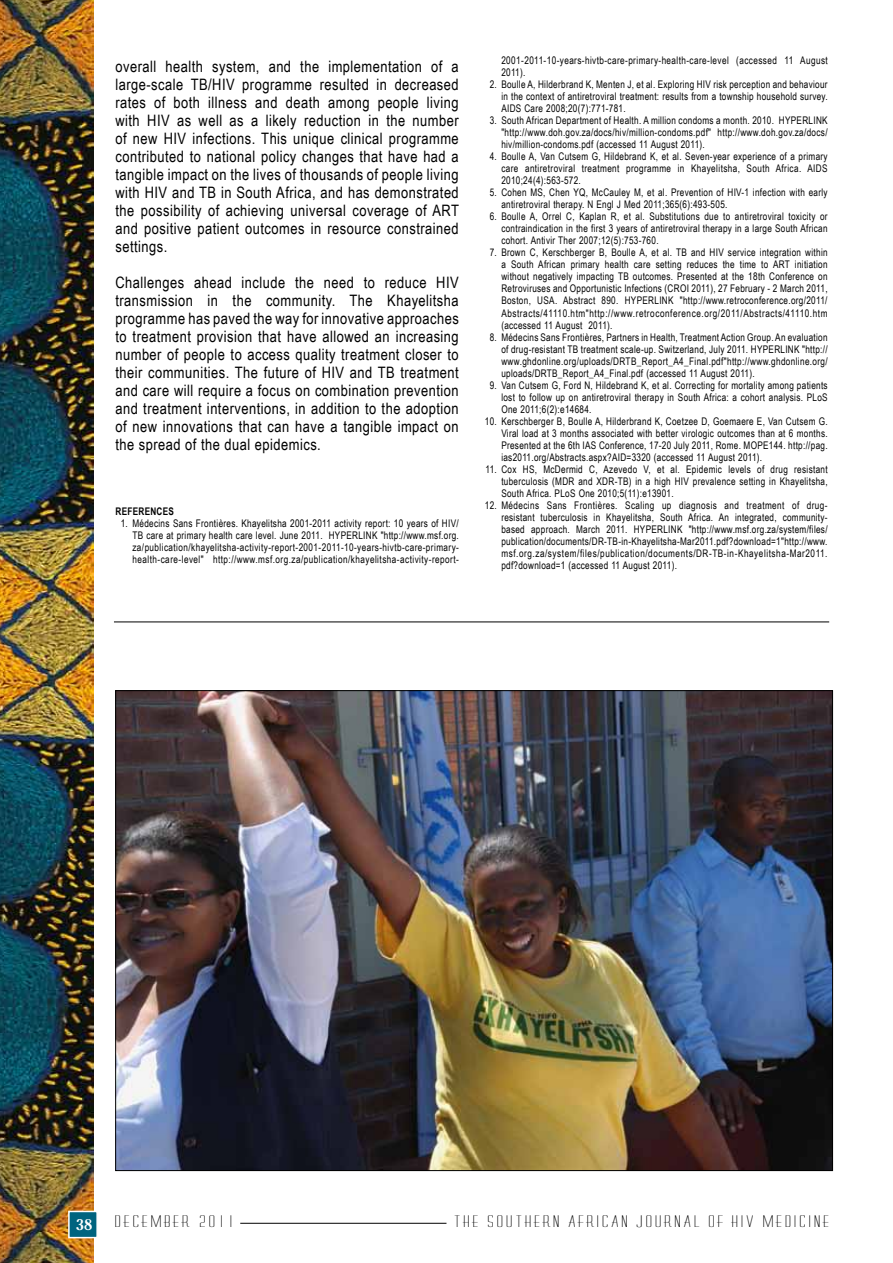
<style>
.page{position:relative;width:893px;height:1263px;background:#fff}
.page>*{position:absolute;margin:0;border:0;box-sizing:border-box;transform-origin:0 0}
.t1{font:15.75px/18px "Arial Narrow";letter-spacing:.03em;color:#000;text-align:justify}
.t2{font:15px "Sunset";letter-spacing:.075em;color:#000;scale:2 1}
.t3{font:700 15px "Emilia";color:#fff}
.t4{font:10.5px/12px "Arial Narrow";letter-spacing:.03em;color:#000;text-align:justify;scale:.95 1}
.t5{font:700 10.5px "Arial Narrow";letter-spacing:.03em;color:#000;scale:.95 1}
</style>
<div class="page">
<img style="left:0;top:0;width:93px;height:1263px">
<div style="left:68px;top:1211px;width:30px;height:27px;background:#00647f;border:2px solid #fff"></div>
<hr style="left:240px;top:1223px;width:206px;height:1px;background:#000">
<hr style="left:114px;top:622px;width:715px;height:1px;background:#000">
<img style="left:117px;top:692px;width:714px;height:477px">
<p class="t1" style="left:115px;top:57px;width:345px">overall health system, and the implementation of a large-scale TB/HIV programme resulted in decreased rates of both illness and death among people living with HIV as well as a likely reduction in the number of new HIV infections. This unique clinical programme contributed to national policy changes that have had a tangible impact on the lives of thousands of people living with HIV and TB in South Africa, and has demonstrated the possibility of achieving universal coverage of ART and positive patient outcomes in resource constrained settings.</p>
<p class="t1" style="left:115px;top:273px;width:345px">Challenges ahead include the need to reduce HIV transmission in the community. The Khayelitsha programme has paved the way for innovative approaches to treatment provision that have allowed an increasing number of people to access quality treatment closer to their communities. The future of HIV and TB treatment and care will require a focus on combination prevention and treatment interventions, in addition to the adoption of new innovations that can have a tangible impact on the spread of the dual epidemics.</p>
<p class="t5" style="left:115px;top:503px;width:63px">REFERENCES</p>
<p class="t4" style="left:132px;top:516px;width:345px;text-indent:-12px">1. Médecins Sans Frontières. Khayelitsha 2001-2011 activity report: 10 years of HIV/ TB care at primary health care level. June 2011. HYPERLINK "http://www.msf.org. za/publication/khayelitsha-activity-report-2001-2011-10-years-hivtb-care-primary&shy;health-care-level" http://www.msf.org.za/publication/khayelitsha-activity-report-</p>
<p class="t4" style="left:501px;top:54px;width:345px">2001-2011-10-years-hivtb-care-primary-health-care-level (accessed 11 August<br>2011).</p>
<p class="t4" style="left:501px;top:78px;width:345px;text-indent:-12px">2. Boulle A, Hilderbrand K, Menten J, et al. Exploring HIV risk perception and behaviour in the context of antiretroviral treatment: results from a township household survey.<br>AIDS Care 2008;20(7):771-781.</p>
<p class="t4" style="left:501px;top:114px;width:345px;text-indent:-12px">3. South African Department of Health. A million condoms a month. 2010. HYPERLINK "http://www.doh.gov.za/docs/hiv/million-condoms.pdf" http://www.doh.gov.za/docs/ hiv/million-condoms.pdf (accessed 11 August 2011).</p>
<p class="t4" style="left:501px;top:150px;width:345px;text-indent:-12px">4. Boulle A, Van Cutsem G, Hildebrand K, et al. Seven-year experience of a primary care antiretroviral treatment programme in Khayelitsha, South Africa. AIDS 2010;24(4):563-572.</p>
<p class="t4" style="left:501px;top:186px;width:345px;text-indent:-12px">5. Cohen MS, Chen YQ, McCauley M, et al. Prevention of HIV-1 infection with early antiretroviral therapy. N Engl J Med 2011;365(6):493-505.</p>
<p class="t4" style="left:501px;top:210px;width:345px;text-indent:-12px">6. Boulle A, Orrel C, Kaplan R, et al. Substitutions due to antiretroviral toxicity or contraindication in the first 3 years of antiretroviral therapy in a large South African cohort. Antivir Ther 2007;12(5):753-760.</p>
<p class="t4" style="left:501px;top:246px;width:345px;text-indent:-12px">7. Brown C, Kerschberger B, Boulle A, et al. TB and HIV service integration within a South African primary health care setting reduces the time to ART initiation without negatively impacting TB outcomes. Presented at the 18th Conference on Retroviruses and Opportunistic Infections (CROI 2011), 27 February - 2 March 2011, Boston, USA. Abstract 890. HYPERLINK "http://www.retroconference.org/2011/ Abstracts/41110.htm"http://www.retroconference.org/2011/Abstracts/41110.htm (accessed 11 August 2011).</p>
<p class="t4" style="left:501px;top:330px;width:345px;text-indent:-12px">8. Médecins Sans Frontières, Partners in Health, Treatment Action Group. An evaluation of drug-resistant TB treatment scale-up. Switzerland, July 2011. HYPERLINK "http:// www.ghdonline.org/uploads/DRTB_Report_A4_Final.pdf"http://www.ghdonline.org/ uploads/DRTB_Report_A4_Final.pdf (accessed 11 August 2011).</p>
<p class="t4" style="left:501px;top:378px;width:345px;text-indent:-12px">9. Van Cutsem G, Ford N, Hildebrand K, et al. Correcting for mortality among patients lost to follow up on antiretroviral therapy in South Africa: a cohort analysis. PLoS One 2011;6(2):e14684.</p>
<p class="t4" style="left:501px;top:414px;width:345px;text-indent:-17px">10. Kerschberger B, Boulle A, Hilderbrand K, Coetzee D, Goemaere E, Van Cutsem G.<br>Viral load at 3 months associated with better virologic outcomes than at 6 months.<br>Presented at the 6th IAS Conference, 17-20 July 2011, Rome. MOPE144. http://pag. ias2011.org/Abstracts.aspx?AID=3320 (accessed 11 August 2011).</p>
<p class="t4" style="left:501px;top:462px;width:345px;text-indent:-16px">11. Cox HS, McDermid C, Azevedo V, et al. Epidemic levels of drug resistant tuberculosis (MDR and XDR-TB) in a high HIV prevalence setting in Khayelitsha, South Africa. PLoS One 2010;5(11):e13901.</p>
<p class="t4" style="left:501px;top:498px;width:345px;text-indent:-17px">12. Médecins Sans Frontières. Scaling up diagnosis and treatment of drug&shy;resistant tuberculosis in Khayelitsha, South Africa. An integrated, community&shy;based approach. March 2011. HYPERLINK "http://www.msf.org.za/system/files/ publication/documents/DR-TB-in-Khayelitsha-Mar2011.pdf?download=1"http://www. msf.org.za/system/files/publication/documents/DR-TB-in-Khayelitsha-Mar2011. pdf?download=1 (accessed 11 August 2011).</p>
<h2 class="t3" style="left:75px;top:1214px;width:18px">38</h2>
<h2 class="t2" style="left:114px;top:1212px;width:62px">DECEMBER 2011</h2>
<h2 class="t2" style="left:453px;top:1212px;width:189px">THE SOUTHERN AFRICAN JOURNAL OF HIV MEDICINE</h2>
</div>
